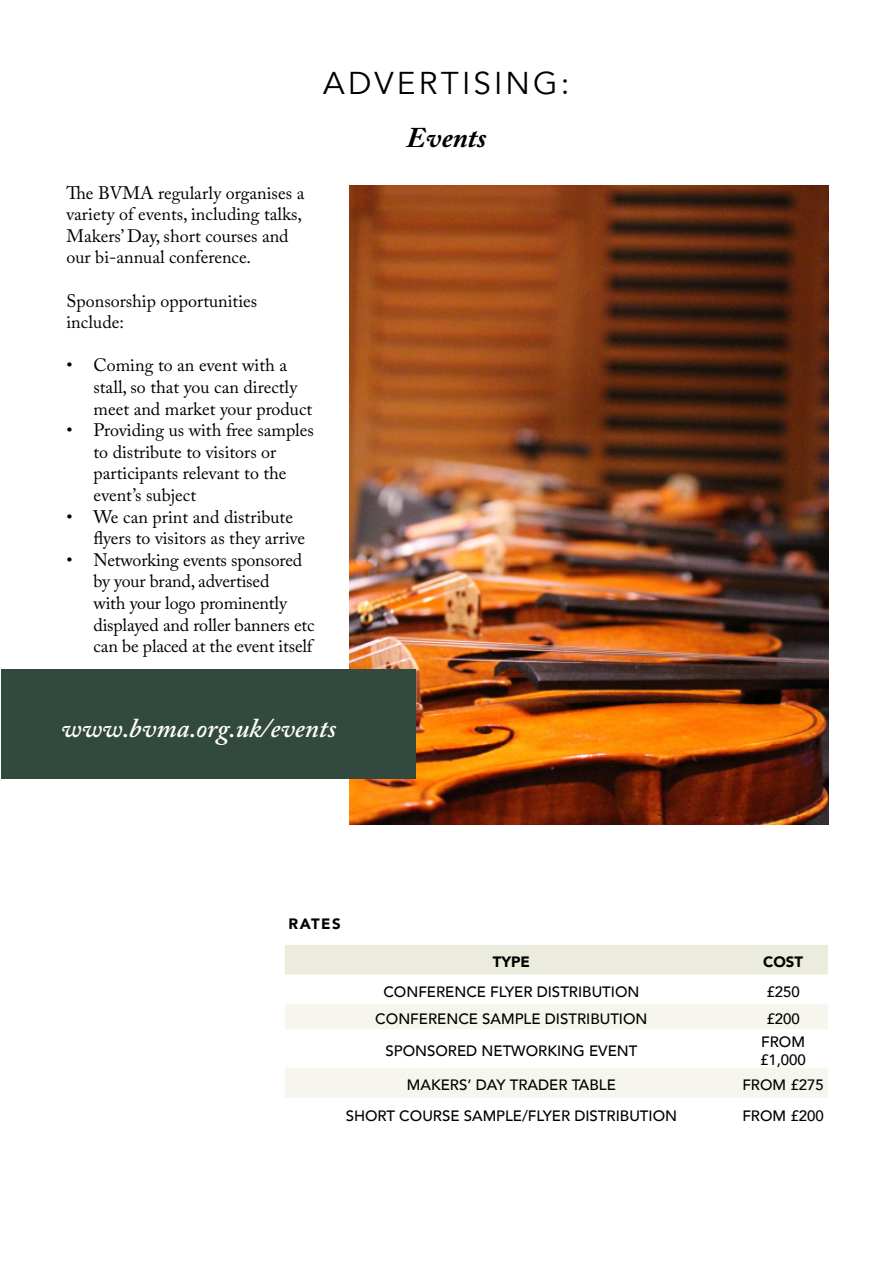
<style>
.page{position:relative;width:893px;height:1263px;background:#fff}
.page>*{position:absolute;margin:0;border:0;box-sizing:border-box;transform-origin:0 0}
.t1{font:31.5px "Avenir";letter-spacing:.1em;color:#000}
.t2{font:italic 700 28.5px "Adobe Caslon Pro";color:#000}
.t3{font:italic 600 27px "Adobe Caslon Pro";color:#fff}
.t4{font:18px/21.6px "Adobe Caslon Pro";color:#000}
.t5{font:500 15px/18px "Avenir";color:#000}
.t6{font:900 15px "Avenir";color:#000}
</style>
<div class="page">
<img style="left:350px;top:185px;width:478px;height:639px">
<div style="left:2px;top:669px;width:414px;height:110px;background:#32493d"></div>
<div style="left:285px;top:945px;width:543px;height:29px;background:#ebecdd"></div>
<div style="left:285px;top:1004px;width:543px;height:25px;background:#f6f6ef"></div>
<div style="left:285px;top:1068px;width:543px;height:30px;background:#f6f6ef"></div>
<h1 class="t1" style="left:323px;top:64px;width:248px">ADVERTISING:</h1>
<h2 class="t2" style="left:407px;top:120px;width:81px">Events</h2>
<p class="t4" style="left:66px;top:181px;width:239px">The BVMA regularly organises a variety of events, including talks,<br>Makers’ Day, short courses and our bi-annual conference.</p>
<p class="t4" style="left:66px;top:289px;width:192px">Sponsorship opportunities include:</p>
<p class="t4" style="left:93px;top:354px;width:220px;text-indent:-27px">• Coming to an event with a stall, so that you can directly meet and market your product</p>
<p class="t4" style="left:93px;top:419px;width:222px;text-indent:-27px">• Providing us with free samples to distribute to visitors or participants relevant to the event’s subject</p>
<p class="t4" style="left:93px;top:505px;width:213px;text-indent:-27px">• We can print and distribute flyers to visitors as they arrive</p>
<p class="t4" style="left:93px;top:549px;width:223px;text-indent:-27px">• Networking events sponsored by your brand, advertised<br>with your logo prominently displayed and roller banners etc can be placed at the event itself</p>
<h3 class="t3" style="left:61px;top:712px;width:276px">www.bvma.org.uk/events</h3>
<p class="t6" style="left:289px;top:911px;width:54px">RATES</p>
<p class="t6" style="left:493px;top:949px;width:39px">TYPE</p>
<p class="t6" style="left:763px;top:949px;width:41px">COST</p>
<p class="t5" style="left:383px;top:982px;width:258px">CONFERENCE FLYER DISTRIBUTION</p>
<p class="t5" style="left:766px;top:982px;width:35px">£250</p>
<p class="t5" style="left:375px;top:1009px;width:274px">CONFERENCE SAMPLE DISTRIBUTION</p>
<p class="t5" style="left:766px;top:1009px;width:35px">£200</p>
<p class="t5" style="left:385px;top:1041px;width:253px">SPONSORED NETWORKING EVENT</p>
<p class="t5" style="left:760px;top:1032px;width:47px">FROM £1,000</p>
<p class="t5" style="left:407px;top:1075px;width:210px">MAKERS’ DAY TRADER TABLE</p>
<p class="t5" style="left:742px;top:1075px;width:83px">FROM £275</p>
<p class="t5" style="left:346px;top:1106px;width:333px">SHORT COURSE SAMPLE/FLYER DISTRIBUTION</p>
<p class="t5" style="left:742px;top:1106px;width:83px">FROM £200</p>
</div>
